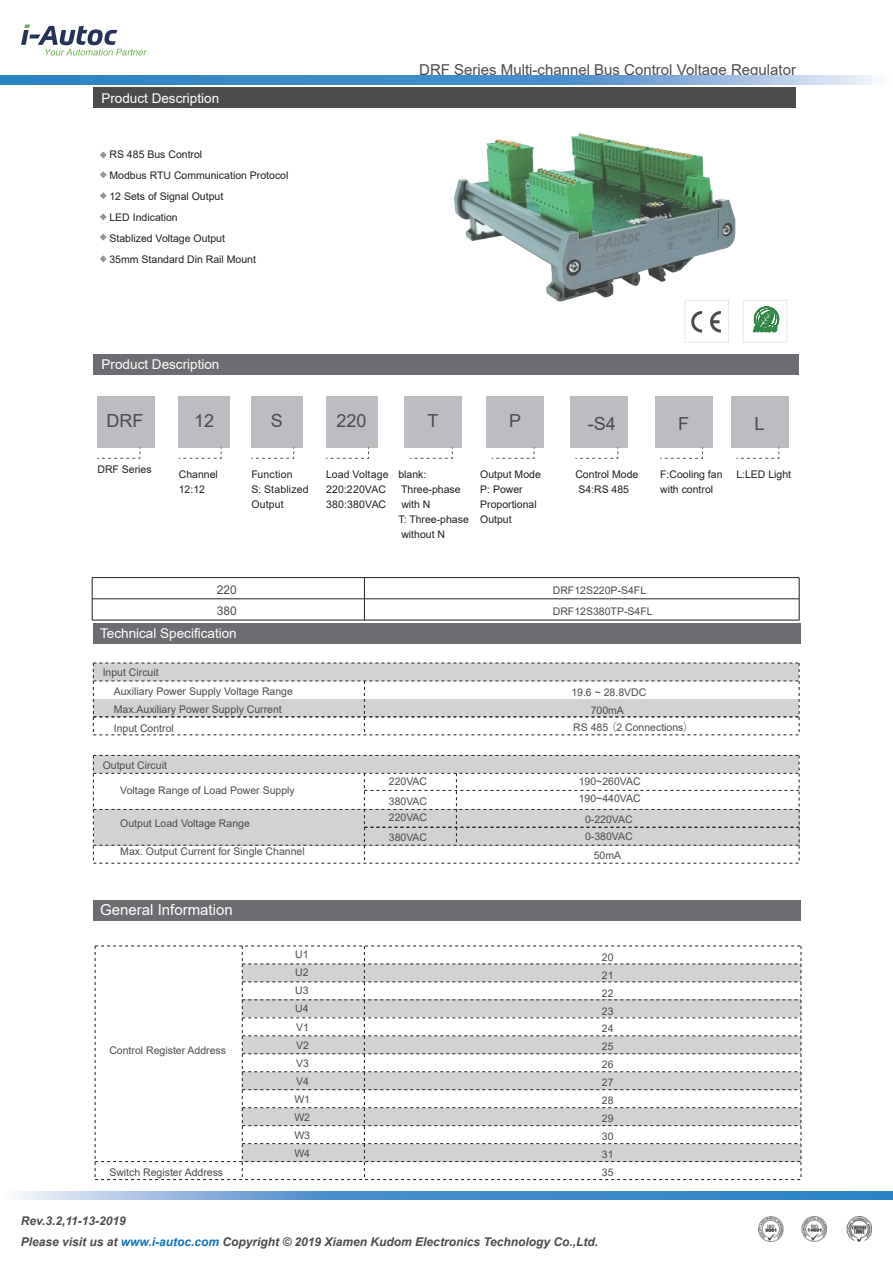
<style>
.page{position:relative;width:893px;height:1263px;background:#fff}
.page>*{position:absolute;margin:0;border:0;box-sizing:border-box;transform-origin:0 0}
.t1{font:18px "Arial";color:#4b4c4d}
.t2{font:15px "Arial";color:#4b4c4d}
.t3{font:15px "Arial";color:#fff}
.t4{font:13.5px "Arial";color:#fff}
.t5{font:italic 700 12px/21px "Arial";color:#4b4c4d}
.t6{font:12px/21px "Arial";color:#4b4c4d}
.t7{font:10.5px/17.9px "Arial";color:#4b4c4d}
.t8{font:10.5px/15px "Arial";color:#231f20}
.s1{font-family:"Source Han Sans CN";font-weight:300}
.s2{color:#1074bc}
</style>
<div class="page">
<svg style="left:21px;top:24px;width:126px;height:32px"></svg>
<img style="left:759px;top:1216px;width:113px;height:26px">
<div style="left:743px;top:300px;width:44px;height:42px;border:1px dashed #d1d2d4"></div>
<svg style="left:766px;top:307px;width:13px;height:25px"></svg>
<div style="left:93px;top:87px;width:703px;height:21px;background:#4b4c4d"></div>
<div style="left:93px;top:354px;width:706px;height:21px;background:#6c6d70"></div>
<div style="left:97px;top:396px;width:58px;height:51px;background:#bcbdc0"></div>
<svg style="left:97px;top:447px;width:44px;height:12px"></svg>
<div style="left:179px;top:396px;width:51px;height:51px;background:#bcbdc0"></div>
<svg style="left:179px;top:447px;width:43px;height:12px"></svg>
<div style="left:251px;top:396px;width:51px;height:51px;background:#bcbdc0"></div>
<svg style="left:251px;top:447px;width:43px;height:12px"></svg>
<div style="left:326px;top:396px;width:51px;height:51px;background:#bcbdc0"></div>
<svg style="left:326px;top:447px;width:43px;height:12px"></svg>
<div style="left:486px;top:396px;width:58px;height:51px;background:#bcbdc0"></div>
<svg style="left:492px;top:447px;width:43px;height:12px"></svg>
<div style="left:404px;top:396px;width:58px;height:51px;background:#bcbdc0"></div>
<svg style="left:410px;top:447px;width:43px;height:12px"></svg>
<svg style="left:100px;top:151px;width:7px;height:7px"></svg>
<svg style="left:100px;top:171px;width:7px;height:7px"></svg>
<svg style="left:100px;top:213px;width:7px;height:7px"></svg>
<svg style="left:100px;top:234px;width:7px;height:7px"></svg>
<svg style="left:100px;top:255px;width:7px;height:7px"></svg>
<svg style="left:100px;top:192px;width:7px;height:7px"></svg>
<div style="left:93px;top:623px;width:708px;height:20px;background:#6c6d70"></div>
<div style="left:93px;top:900px;width:708px;height:21px;background:#6c6d70"></div>
<div style="left:570px;top:396px;width:58px;height:51px;background:#bcbdc0"></div>
<svg style="left:575px;top:447px;width:44px;height:12px"></svg>
<div style="left:655px;top:396px;width:58px;height:51px;background:#bcbdc0"></div>
<svg style="left:660px;top:447px;width:43px;height:12px"></svg>
<div style="left:731px;top:396px;width:58px;height:51px;background:#bcbdc0"></div>
<svg style="left:736px;top:447px;width:43px;height:12px"></svg>
<svg style="left:93px;top:663px;width:707px;height:73px"></svg>
<svg style="left:93px;top:755px;width:707px;height:109px"></svg>
<svg style="left:95px;top:946px;width:707px;height:234px"></svg>
<img style="left:437px;top:84px;width:329px;height:259px">
<hr style="left:799px;top:578px;width:1px;height:42px;background:#231f20">
<hr style="left:364px;top:578px;width:1px;height:42px;background:#231f20">
<hr style="left:92px;top:620px;width:707px;height:1px;background:#231f20">
<hr style="left:92px;top:598px;width:707px;height:1px;background:#231f20">
<hr style="left:92px;top:577px;width:707px;height:1px;background:#231f20">
<hr style="left:92px;top:578px;width:1px;height:42px;background:#231f20">
<svg style="left:18px;top:1191px;width:875px;height:9px;background:#5c9ad1"></svg>
<svg style="left:0;top:76px;width:876px;height:8px;background:#5c9ad1"></svg>
<p class="t4" style="left:101px;top:89px;width:119px">Product Description</p>
<p class="t8" style="left:109px;top:143px;width:180px;line-height:21px">RS 485 Bus Control<br>Modbus RTU Communication Protocol<br>12 Sets of Signal Output<br>LED Indication<br>Stablized Voltage Output<br>35mm Standard Din Rail Mount</p>
<h2 class="t2" style="left:419px;top:59px;width:378px">DRF Series Multi-channel Bus Control Voltage Regulator</h2>
<p class="t4" style="left:102px;top:355px;width:119px">Product Description</p>
<h1 class="t1" style="left:107px;top:409px;width:38px">DRF</h1>
<h1 class="t1" style="left:194px;top:409px;width:22px">12</h1>
<h1 class="t1" style="left:271px;top:409px;width:14px">S</h1>
<h1 class="t1" style="left:337px;top:409px;width:32px">220</h1>
<h1 class="t1" style="left:427px;top:409px;width:12px">T</h1>
<h1 class="t1" style="left:509px;top:409px;width:14px">P</h1>
<h1 class="t1" style="left:588px;top:411px;width:30px">-S4</h1>
<h1 class="t1" style="left:678px;top:411px;width:12px">F</h1>
<h1 class="t1" style="left:754px;top:411px;width:12px">L</h1>
<p class="t8" style="left:97px;top:462px;width:56px">DRF Series</p>
<p class="t8" style="left:179px;top:467px;width:41px">Channel<br>12:12</p>
<p class="t8" style="left:251px;top:467px;width:59px">Function<br>S: Stablized<br>Output</p>
<p class="t8" style="left:326px;top:467px;width:64px">Load Voltage<br>220:220VAC<br>380:380VAC</p>
<p class="t8" style="left:398px;top:467px;width:72px">blank:<br>Three-phase with N<br>T: Three-phase without N</p>
<p class="t8" style="left:480px;top:467px;width:62px">Output Mode<br>P: Power<br>Proportional<br>Output</p>
<p class="t8" style="left:575px;top:467px;width:65px">Control Mode<br>S4:RS 485</p>
<p class="t8" style="left:660px;top:467px;width:64px">F:Cooling fan with control</p>
<p class="t8" style="left:736px;top:467px;width:56px">L:LED Light</p>
<p class="t6" style="left:217px;top:579px;width:22px">220<br>380</p>
<p class="t4" style="left:100px;top:624px;width:138px">Technical Specification</p>
<p class="t7" style="left:114px;top:663px;width:181px;line-height:18.5px;text-indent:-11px">Input Circuit<br>Auxiliary Power Supply Voltage Range<br>Max.Auxiliary Power Supply Current<br>Input Control</p>
<p class="t7" style="left:103px;top:756px;width:66px">Output Circuit</p>
<p class="t7" style="left:120px;top:781px;width:176px">Voltage Range of Load Power Supply</p>
<p class="t7" style="left:120px;top:814px;width:131px">Output Load Voltage Range</p>
<p class="t7" style="left:120px;top:842px;width:186px">Max. Output Current for Single Channel</p>
<h2 class="t3" style="left:100px;top:900px;width:134px">General Information</h2>
<p class="t7" style="left:389px;top:771px;width:40px;line-height:20px">220VAC<br>380VAC</p>
<p class="t7" style="left:389px;top:807px;width:40px;line-height:20px">220VAC<br>380VAC</p>
<p class="t7" style="left:553px;top:581px;width:95px">DRF12S220P-S4FL</p>
<p class="t7" style="left:553px;top:602px;width:101px">DRF12S380TP-S4FL</p>
<p class="t7" style="left:571px;top:684px;width:77px">19.6 ~ 28.8VDC</p>
<p class="t7" style="left:591px;top:701px;width:35px">700mA</p>
<p class="t7" style="left:573px;top:718px;width:122px">RS 485 <span class="s1">（</span>2 Connections<span class="s1">）</span></p>
<p class="t7" style="left:579px;top:772px;width:63px">190~260VAC</p>
<p class="t7" style="left:585px;top:810px;width:49px;line-height:16.8px">0-220VAC<br>0-380VAC</p>
<p class="t7" style="left:579px;top:790px;width:63px">190~440VAC</p>
<p class="t7" style="left:594px;top:846px;width:29px">50mA</p>
<p class="t7" style="left:109px;top:1041px;width:118px">Control Register Address</p>
<p class="t7" style="left:109px;top:1163px;width:115px">Switch Register Address</p>
<p class="t7" style="left:294px;top:945px;width:17px">U1<br>U2<br>U3<br>U4<br>V1<br>V2<br>V3<br>V4<br>W1<br>W2<br>W3<br>W4</p>
<p class="t7" style="left:602px;top:948px;width:13px;text-align:justify">20<br>21<br>22<br>23<br>24<br>25<br>26<br>27<br>28<br>29<br>30<br>31<br>35</p>
<p class="t5" style="left:21px;top:1210px;width:579px">Rev.3.2,11-13-2019<br>Please visit us at <span class="s2">www.i-autoc.com</span> Copyright © 2019 Xiamen Kudom Electronics Technology Co.,Ltd.</p>
</div>
